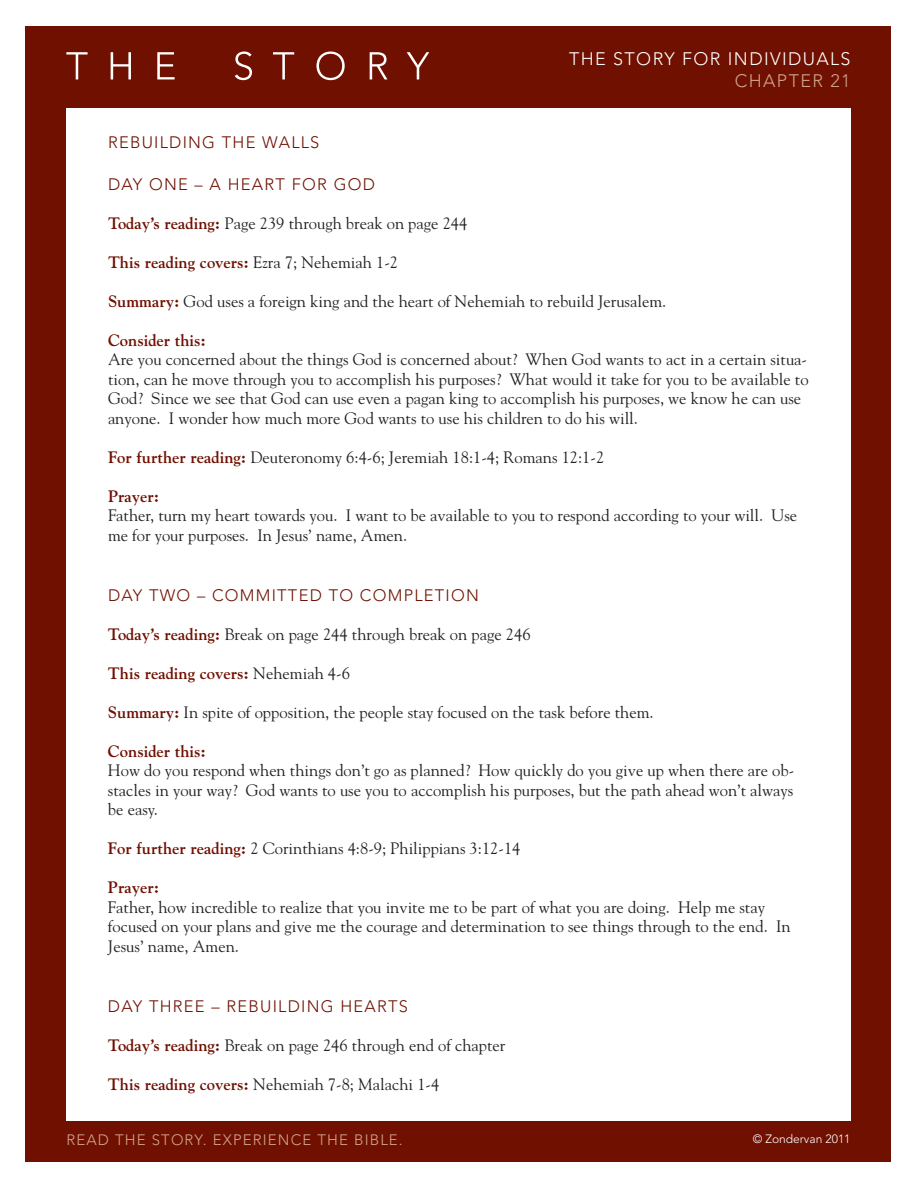
<style>
.page{position:relative;width:918px;height:1188px;background:#fff}
.page>*{position:absolute;margin:0;border:0;box-sizing:border-box;transform-origin:0 0}
.t1{font:300 18px "Avenir";letter-spacing:.075em;color:#fff}
.t2{font:300 18px "Avenir";letter-spacing:.075em;color:#d1a48f}
.t3{font:16.5px/19.5px "Goudy Std";color:#231f20}
.t4{font:700 16.5px "Goudy Std";color:#6f1000}
.t5{font:300 16.5px "Avenir";letter-spacing:.075em;color:#6f1000}
.t6{font:300 15px "Avenir";letter-spacing:.075em;color:#d1a48f}
.t7{font:300 12px "Avenir";color:#fff}
.s1{font-weight:700;color:#6f1000}
.s2{font-weight:400;color:#231f20}
</style>
<div class="page">
<div style="left:26px;top:26px;width:865px;height:1136px;background:#6f1000"></div>
<div style="left:66px;top:108px;width:784px;height:1012px;background:#fff"></div>
<svg style="left:66px;top:52px;width:22px;height:27px"></svg>
<svg style="left:111px;top:52px;width:20px;height:27px"></svg>
<svg style="left:157px;top:52px;width:18px;height:27px"></svg>
<svg style="left:235px;top:52px;width:17px;height:28px"></svg>
<svg style="left:273px;top:52px;width:21px;height:27px"></svg>
<svg style="left:316px;top:52px;width:29px;height:28px"></svg>
<svg style="left:370px;top:52px;width:17px;height:27px"></svg>
<svg style="left:407px;top:52px;width:22px;height:27px"></svg>
<p class="t1" style="left:569px;top:48px;width:283px">THE STORY FOR INDIVI DUALS</p>
<p class="t2" style="left:735px;top:70px;width:117px">CHAPTER 21</p>
<p class="t5" style="left:108px;top:132px;width:213px">REBUI LDI NG THE WALLS</p>
<p class="t5" style="left:108px;top:174px;width:269px">DAY ONE – A H EART FOR GOD</p>
<p class="t3" style="left:108px;top:213px;width:361px"><span class="s1">Today’s reading:</span> Page 239 through break on page 244</p>
<p class="t4" style="left:108px;top:252px;width:292px">This reading covers: <span class="s2">Ezra 7; Nehemiah 1-2</span></p>
<p class="t3" style="left:108px;top:291px;width:560px"><span class="s1">Summary:</span> God uses a foreign king and the heart of Nehemiah to rebuild Jerusalem.</p>
<p class="t4" style="left:108px;top:330px;width:100px">Consider this:</p>
<p class="t3" style="left:108px;top:349px;width:702px">Are you concerned about the things God is concerned about? When God wants to act in a certain situa&shy;tion, can he move through you to accomplish his purposes? What would it take for you to be available to God? Since we see that God can use even a pagan king to accomplish his purposes, we know he can use anyone. I wonder how much more God wants to use his children to do his will.</p>
<p class="t3" style="left:108px;top:447px;width:498px"><span class="s1">For further reading:</span> Deuteronomy 6:4-6; Jeremiah 18:1-4; Romans 12:1-2</p>
<p class="t4" style="left:108px;top:486px;width:53px">Prayer:</p>
<p class="t3" style="left:108px;top:505px;width:691px">Father, turn my heart towards you. I want to be available to you to respond according to your will. Use me for your purposes. In Jesus’ name, Amen.</p>
<p class="t5" style="left:108px;top:585px;width:372px">DAY TWO – COMMITTED TO COMPLETI ON</p>
<p class="t3" style="left:108px;top:624px;width:424px"><span class="s1">Today’s reading:</span> Break on page 244 through break on page 246</p>
<p class="t4" style="left:108px;top:663px;width:243px">This reading covers: <span class="s2">Nehemiah 4-6</span></p>
<p class="t3" style="left:108px;top:702px;width:547px"><span class="s1">Summary:</span> In spite of opposition, the people stay focused on the task before them.</p>
<p class="t4" style="left:108px;top:741px;width:100px">Consider this:</p>
<p class="t3" style="left:108px;top:760px;width:688px;text-align:justify">How do you respond when things don’t go as planned? How quickly do you give up when there are ob&shy;stacles in your way? God wants to use you to accomplish his purposes, but the path ahead won’t always be easy.</p>
<p class="t3" style="left:108px;top:838px;width:414px"><span class="s1">For further reading:</span> 2 Corinthians 4:8-9; Philippians 3:12-14</p>
<p class="t4" style="left:108px;top:878px;width:53px">Prayer:</p>
<p class="t3" style="left:108px;top:897px;width:684px">Father, how incredible to realize that you invite me to be part of what you are doing. Help me stay focused on your plans and give me the courage and determination to see things through to the end. In<br>Jesus’ name, Amen.</p>
<p class="t5" style="left:108px;top:996px;width:302px">DAY THREE – REBUI LDI NG H EARTS</p>
<p class="t3" style="left:108px;top:1035px;width:399px"><span class="s1">Today’s reading:</span> Break on page 246 through end of chapter</p>
<p class="t3" style="left:108px;top:1074px;width:333px"><span class="s1">This reading covers:</span> Nehemiah 7-8; Malachi 1-4</p>
<p class="t6" style="left:66px;top:1131px;width:338px">READ THE STORY. EXPERI ENCE THE BIB LE.</p>
<p class="t7" style="left:753px;top:1132px;width:99px">© ZONDERVAN 2011</p>
</div>
